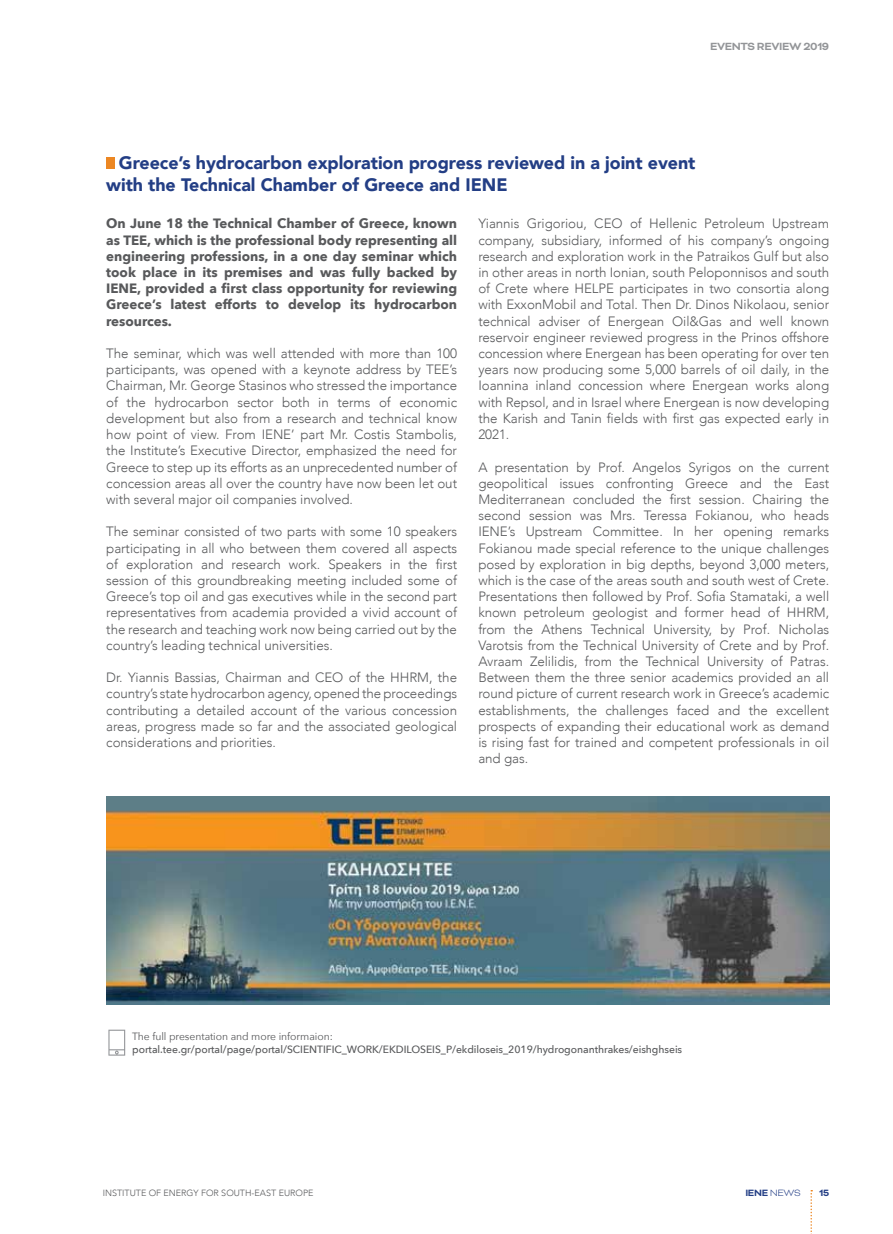
<style>
.page{position:relative;width:893px;height:1234px;background:#fff}
.page>*{position:absolute;margin:0;border:0;box-sizing:border-box;transform-origin:0 0}
.t1{font:900 18px/21.6px "Avenir";letter-spacing:-.005em;color:#233e85}
.t2{font:300 13.5px/16.2px "Avenir";letter-spacing:-.005em;color:#58595b;text-align:justify}
.t3{font:700 13.5px/16.2px "Avenir Next";letter-spacing:-.005em;color:#58595b;text-align:justify}
.t4{font:700 12px "Bicyclette";letter-spacing:-.03em;color:#939598}
.t5{font:500 10.5px "Avenir Next";letter-spacing:-.005em;color:#58595b}
.t6{font:10.5px "Avenir Next";letter-spacing:-.005em;color:#58595b}
.t7{font:700 10.5px "Bicyclette";letter-spacing:-.03em;color:#233e85}
.t8{font:300 9px "Avenir";color:#58595b}
.s1{font-weight:300}
</style>
<div class="page">
<svg style="left:810px;top:1190px;width:2px;height:44px"></svg>
<div style="left:106px;top:158px;width:9px;height:11px;background:#ec8723"></div>
<svg style="left:108px;top:1029px;width:17px;height:26px"></svg>
<img style="left:106px;top:796px;width:723px;height:207px">
<p class="t4" style="left:710px;top:40px;width:121px">EVENTS REVIEW 2019</p>
<h1 class="t1" style="left:106px;top:151px;width:591px;text-indent:13px">Greece’s hydrocarbon exploration progress reviewed in a joint event with the Technical Chamber of Greece and IENE</h1>
<p class="t3" style="left:106px;top:215px;width:352px">On June 18 the Technical Chamber of Greece, known as TEE, which is the professional body representing all engineering professions, in a one day seminar which took place in its premises and was fully backed by IENE, provided a first class opportunity for reviewing Greece’s latest efforts to develop its hydrocarbon resources.</p>
<p class="t2" style="left:106px;top:345px;width:352px">The seminar, which was well attended with more than 100 participants, was opened with a keynote address by TEE’s Chairman, Mr. George Stasinos who stressed the importance of the hydrocarbon sector both in terms of economic development but also from a research and technical know how point of view. From IENE’ part Mr. Costis Stambolis, the Institute’s Executive Director, emphasized the need for Greece to step up its efforts as an unprecedented number of concession areas all over the country have now been let out with several major oil companies involved.</p>
<p class="t2" style="left:106px;top:523px;width:352px">The seminar consisted of two parts with some 10 speakers participating in all who between them covered all aspects of exploration and research work. Speakers in the first session of this groundbreaking meeting included some of Greece’s top oil and gas executives while in the second part representatives from academia provided a vivid account of the research and teaching work now being carried out by the country’s leading technical universities.</p>
<p class="t2" style="left:106px;top:669px;width:352px">Dr. Yiannis Bassias, Chairman and CEO of the HHRM, the country’s state hydrocarbon agency, opened the proceedings contributing a detailed account of the various concession areas, progress made so far and the associated geological considerations and priorities.</p>
<p class="t2" style="left:478px;top:215px;width:352px">Yiannis Grigoriou, CEO of Hellenic Petroleum Upstream company, subsidiary, informed of his company’s ongoing research and exploration work in the Patraikos Gulf but also in other areas in north Ionian, south Peloponnisos and south of Crete where HELPE participates in two consortia along with ExxonMobil and Total. Then Dr. Dinos Nikolaou, senior technical adviser of Energean Oil&amp;Gas and well known reservoir engineer reviewed progress in the Prinos offshore concession where Energean has been operating for over ten years now producing some 5,000 barrels of oil daily, in the Ioannina inland concession where Energean works along with Repsol, and in Israel where Energean is now developing the Karish and Tanin fields with first gas expected early in 2021.</p>
<p class="t2" style="left:478px;top:458px;width:352px">A presentation by Prof. Angelos Syrigos on the current geopolitical issues confronting Greece and the East Mediterranean concluded the first session. Chairing the second session was Mrs. Teressa Fokianou, who heads IENE’s Upstream Committee. In her opening remarks Fokianou made special reference to the unique challenges posed by exploration in big depths, beyond 3,000 meters, which is the case of the areas south and south west of Crete.<br>Presentations then followed by Prof. Sofia Stamataki, a well known petroleum geologist and former head of HHRM, from the Athens Technical University, by Prof. Nicholas Varotsis from the Technical University of Crete and by Prof.<br>Avraam Zelilidis, from the Technical University of Patras.<br>Between them the three senior academics provided an all round picture of current research work in Greece’s academic establishments, the challenges faced and the excellent prospects of expanding their educational work as demand is rising fast for trained and competent professionals in oil and gas.</p>
<p class="t6" style="left:132px;top:1027px;width:202px">The full presentation and more informaion:</p>
<p class="t5" style="left:132px;top:1039px;width:551px">portal.tee.gr/portal/page/portal/SCIENTIFIC_WORK/EKDILOSEIS_P/ekdiloseis_2019/hydrogonanthrakes/eishghseis</p>
<p class="t8" style="left:103px;top:1187px;width:212px">INSTITUTE OF ENERGY FOR SOUTH-EAST EUROPE</p>
<p class="t7" style="left:745px;top:1186px;width:57px">IENE <span class="s1">NEWS</span></p>
<p class="t7" style="left:819px;top:1186px;width:12px">15</p>
</div>
